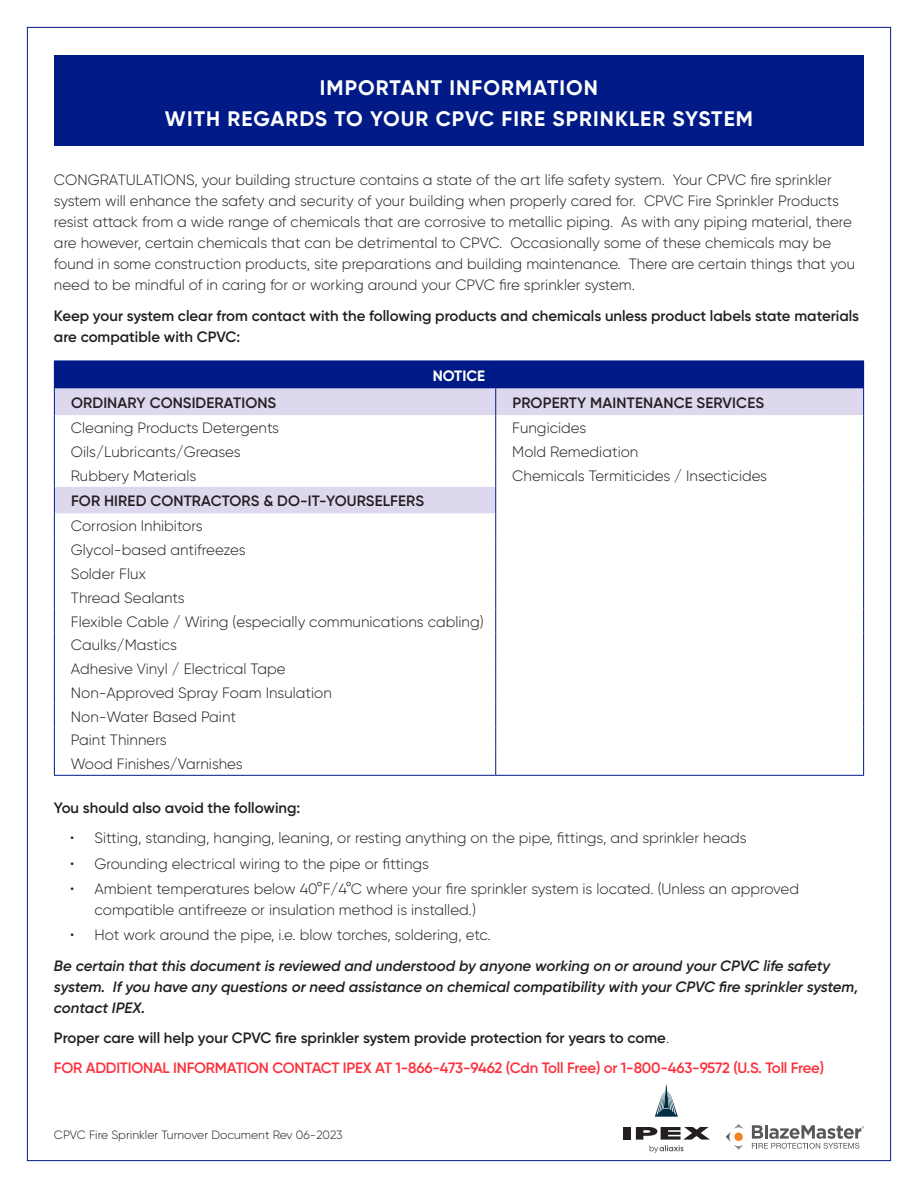
<style>
.page{position:relative;width:918px;height:1188px;background:#fff}
.page>*{position:absolute;margin:0;border:0;box-sizing:border-box;transform-origin:0 0}
.notice{font:700 21px/31.5px "Gilroy";letter-spacing:.05em;color:#fff;text-align:center}
.t1{font:300 15px/21px "Gilroy";color:#231f20}
.t2{font:600 15px/21px "Gilroy";color:#231f20}
.t3{font:italic 600 15px/21px "Gilroy";color:#231f20}
.t4{font:600 15px "Gilroy";letter-spacing:-.015em;color:#fc313d}
.t5{font:700 15px "Gilroy";color:#fff}
.t6{font:300 12px "Gilroy";color:#231f20}
.s1{font-weight:300}
</style>
<div class="page">
<div style="left:27px;top:27px;width:864px;height:1134px;background:#fff;border:1px solid #001b88"></div>
<div style="left:54px;top:55px;width:810px;height:91px;background:#001b88"></div>
<div style="left:54px;top:361px;width:810px;height:27px;background:#001b88"></div>
<div style="left:55px;top:388px;width:808px;height:27px;background:#ddd8ee"></div>
<svg style="left:55px;top:415px;width:808px;height:360px"></svg>
<svg style="left:54px;top:388px;width:1px;height:387px"></svg>
<svg style="left:495px;top:388px;width:1px;height:387px"></svg>
<svg style="left:863px;top:388px;width:1px;height:387px"></svg>
<hr style="left:54px;top:775px;width:442px;height:1px;background:#001b88">
<hr style="left:496px;top:775px;width:368px;height:1px;background:#001b88">
<div style="left:623px;top:1127px;width:8px;height:13px;background:#231f20"></div>
<svg style="left:655px;top:1085px;width:23px;height:32px"></svg>
<svg style="left:636px;top:1127px;width:74px;height:26px"></svg>
<svg style="left:726px;top:1124px;width:18px;height:26px"></svg>
<div style="left:734px;top:1133px;width:9px;height:8px;background:#f58220;border-radius:50%"></div>
<svg style="left:752px;top:1125px;width:112px;height:24px"></svg>
<p class="notice" style="left:165px;top:71px;width:590px">IMPORTANT INFORMATION<br>WITH REGARDS TO YOUR CPVC FIRE SPRINKLER SYSTEM</p>
<p class="t1" style="left:54px;top:170px;width:803px">CONGRATULATIONS, your building structure contains a state of the art life safety system. Your CPVC fire sprinkler system will enhance the safety and security of your building when properly cared for. CPVC Fire Sprinkler Products resist attack from a wide range of chemicals that are corrosive to metallic piping. As with any piping material, there are however, certain chemicals that can be detrimental to CPVC. Occasionally some of these chemicals may be found in some construction products, site preparations and building maintenance. There are certain things that you need to be mindful of in caring for or working around your CPVC fire sprinkler system.</p>
<p class="t2" style="left:54px;top:305px;width:807px">Keep your system clear from contact with the following products and chemicals unless product labels state materials are compatible with CPVC:</p>
<p class="t5" style="left:433px;top:366px;width:54px">NOTICE</p>
<p class="t2" style="left:71px;top:392px;width:207px">ORDINARY CONSIDERATIONS</p>
<p class="t2" style="left:512px;top:392px;width:253px">PROPERTY MAINTENANCE SERVICES</p>
<p class="t1" style="left:71px;top:417px;width:210px">Cleaning Products Detergents</p>
<p class="t1" style="left:512px;top:417px;width:76px">Fungicides</p>
<p class="t1" style="left:71px;top:441px;width:171px">Oils/Lubricants/Greases</p>
<p class="t1" style="left:512px;top:441px;width:128px">Mold Remediation</p>
<p class="t1" style="left:71px;top:465px;width:127px">Rubbery Materials</p>
<p class="t1" style="left:512px;top:465px;width:256px">Chemicals Termiticides / Insecticides</p>
<p class="t2" style="left:71px;top:490px;width:355px">FOR HIRED CONTRACTORS &amp; DO-IT-YOURSELFERS</p>
<p class="t1" style="left:71px;top:516px;width:133px">Corrosion Inhibitors</p>
<p class="t1" style="left:71px;top:539px;width:176px">Glycol-based antifreezes</p>
<p class="t1" style="left:71px;top:563px;width:77px">Solder Flux</p>
<p class="t1" style="left:71px;top:587px;width:115px">Thread Sealants</p>
<p class="t1" style="left:71px;top:611px;width:414px">Flexible Cable / Wiring (especially communications cabling)</p>
<p class="t1" style="left:71px;top:634px;width:108px">Caulks/Mastics</p>
<p class="t1" style="left:71px;top:658px;width:216px">Adhesive Vinyl / Electrical Tape</p>
<p class="t1" style="left:71px;top:682px;width:262px">Non-Approved Spray Foam Insulation</p>
<p class="t1" style="left:71px;top:706px;width:167px">Non-Water Based Paint</p>
<p class="t1" style="left:71px;top:729px;width:97px">Paint Thinners</p>
<p class="t1" style="left:71px;top:753px;width:173px">Wood Finishes/Varnishes</p>
<p class="t2" style="left:54px;top:797px;width:248px">You should also avoid the following:</p>
<p class="t1" style="left:70px;top:827px;width:678px">• Sitting, standing, hanging, leaning, or resting anything on the pipe, fittings, and sprinkler heads</p>
<p class="t1" style="left:70px;top:853px;width:360px">• Grounding electrical wiring to the pipe or fittings</p>
<p class="t1" style="left:94px;top:878px;width:706px;text-indent:-24px">• Ambient temperatures below 40°F/4°C where your fire sprinkler system is located. (Unless an approved compatible antifreeze or insulation method is installed.)</p>
<p class="t1" style="left:70px;top:924px;width:422px">• Hot work around the pipe, i.e. blow torches, soldering, etc.</p>
<p class="t3" style="left:54px;top:955px;width:806px">Be certain that this document is reviewed and understood by anyone working on or around your CPVC life safety system. If you have any questions or need assistance on chemical compatibility with your CPVC fire sprinkler system, contact IPEX.</p>
<p class="t2" style="left:54px;top:1027px;width:617px">Proper care will help your CPVC fire sprinkler system provide protection for years to come<span class="s1">.</span></p>
<p class="t4" style="left:54px;top:1059px;width:772px">FOR ADDITIONAL INFORMATION CONTACT IPEX AT 1-866-473-9462 (Cdn Toll Free) or 1-800-463-9572 (U.S. Toll Free)</p>
<p class="t6" style="left:54px;top:1128px;width:290px">CPVC Fire Sprinkler Turnover Document Rev 06-2023</p>
</div>
